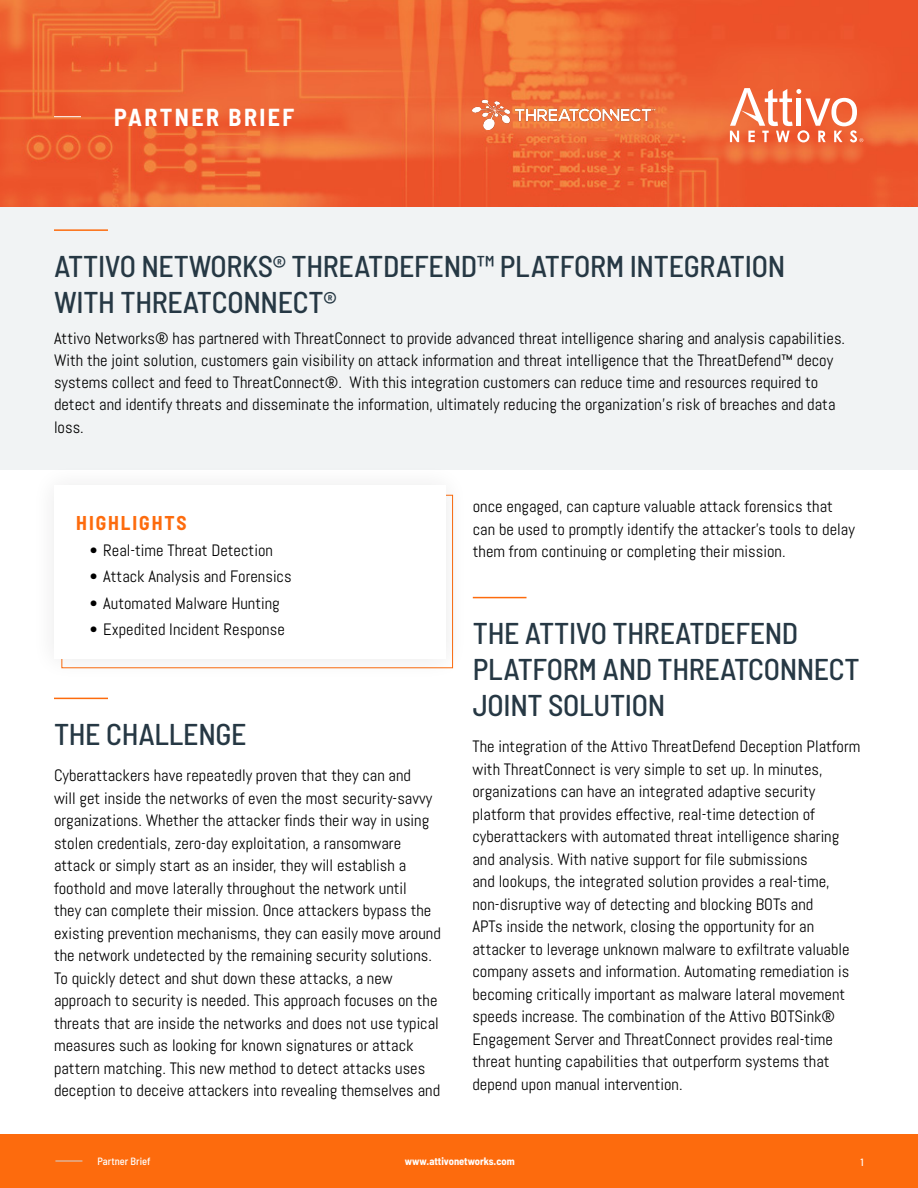
<style>
.page{position:relative;width:918px;height:1188px;background:#fff}
.page>*{position:absolute;margin:0;border:0;box-sizing:border-box;transform-origin:0 0}
.Section_Title{font:500 semi-condensed 30px/36px "Barlow";letter-spacing:-.01em;color:#263844}
.Body_Content{font:500 semi-condensed 30px/36px "Barlow";letter-spacing:-.01em;color:#263844}
.t1{font:700 semi-condensed 24px "Barlow";letter-spacing:.1em;color:#fff}
.Paragraph_Header_upd{font:700 semi-condensed 19.5px "Barlow";letter-spacing:.1em;color:#fd6b0d}
.Body_Content-2{font:16.5px/22.5px "Abel";color:#000}
.t2{font:700 semi-condensed 10.5px "Barlow";color:#fff}
.t3{font:500 semi-condensed 10.5px "Barlow";color:#fff}
</style>
<div class="page">
<div style="left:0;top:1134px;width:918px;height:54px;background:#fd6b0d"></div>
<svg style="left:55px;top:1161px;width:27px;height:1px"></svg>
<hr style="left:54px;top:698px;width:54px;height:1px;background:#fd6b0d">
<hr style="left:473px;top:597px;width:53px;height:1px;background:#fd6b0d">
<div style="left:0;top:200px;width:918px;height:270px;background:#f1f3f4"></div>
<hr style="left:54px;top:229px;width:54px;height:2px;background:#fd6b0d">
<div style="left:39px;top:472px;width:437px;height:219px;background:#fff"></div>
<div style="left:31px;top:463px;width:438px;height:219px;background:#fbfbfb"></div>
<div style="left:54px;top:486px;width:392px;height:173px;background:#fff"></div>
<img style="left:0;top:0;width:918px;height:207px">
<img style="left:473px;top:99px;width:182px;height:30px">
<svg style="left:730px;top:88px;width:133px;height:54px"></svg>
<svg style="left:54px;top:116px;width:27px;height:1px"></svg>
<p class="t1" style="left:114px;top:102px;width:182px">PARTNER BRIEF</p>
<p class="Body_Content" style="left:54px;top:247px;width:733px">ATTIVO NETWORKS® THREATDEFEND™ PLATFORM INTEGRATION<br>WITH THREATCONNECT®</p>
<p class="Body_Content-2" style="left:54px;top:327px;width:793px">Attivo Networks® has partnered with ThreatConnect to provide advanced threat intelligence sharing and analysis capabilities.<br>With the joint solution, customers gain visibility on attack information and threat intelligence that the ThreatDefend™ decoy systems collect and feed to ThreatConnect®. With this integration customers can reduce time and resources required to detect and identify threats and disseminate the information, ultimately reducing the organization’s risk of breaches and data loss.</p>
<p class="Paragraph_Header_upd" style="left:76px;top:511px;width:112px">HIGHLIGHTS</p>
<p class="Body_Content-2" style="left:90px;top:539px;width:185px">• Real-time Threat Detection</p>
<p class="Body_Content-2" style="left:90px;top:565px;width:203px">• Attack Analysis and Forensics</p>
<p class="Body_Content-2" style="left:90px;top:592px;width:191px">• Automated Malware Hunting</p>
<p class="Body_Content-2" style="left:90px;top:618px;width:197px">• Expedited Incident Response</p>
<p class="Section_Title" style="left:54px;top:715px;width:194px">THE CHALLENGE</p>
<p class="Body_Content-2" style="left:54px;top:764px;width:388px">Cyberattackers have repeatedly proven that they can and<br>will get inside the networks of even the most security-savvy organizations. Whether the attacker finds their way in using stolen credentials, zero-day exploitation, a ransomware attack or simply start as an insider, they will establish a foothold and move laterally throughout the network until<br>they can complete their mission. Once attackers bypass the existing prevention mechanisms, they can easily move around the network undetected by the remaining security solutions.<br>To quickly detect and shut down these attacks, a new approach to security is needed. This approach focuses on the threats that are inside the networks and does not use typical measures such as looking for known signatures or attack pattern matching. This new method to detect attacks uses deception to deceive attackers into revealing themselves and</p>
<p class="Body_Content-2" style="left:473px;top:496px;width:384px">once engaged, can capture valuable attack forensics that can be used to promptly identify the attacker’s tools to delay them from continuing or completing their mission.</p>
<p class="Section_Title" style="left:473px;top:615px;width:388px">THE ATTIVO THREATDEFEND<br>PLATFORM AND THREATCONNECT<br>JOINT SOLUTION</p>
<p class="Body_Content-2" style="left:472px;top:735px;width:390px">The integration of the Attivo ThreatDefend Deception Platform with ThreatConnect is very simple to set up. In minutes, organizations can have an integrated adaptive security platform that provides effective, real-time detection of cyberattackers with automated threat intelligence sharing and analysis. With native support for file submissions<br>and lookups, the integrated solution provides a real-time, non-disruptive way of detecting and blocking BOTs and<br>APTs inside the network, closing the opportunity for an attacker to leverage unknown malware to exfiltrate valuable company assets and information. Automating remediation is becoming critically important as malware lateral movement speeds increase. The combination of the Attivo BOTSink® Engagement Server and ThreatConnect provides real-time threat hunting capabilities that outperform systems that depend upon manual intervention.</p>
<p class="t3" style="left:97px;top:1155px;width:55px">Partner Brief</p>
<p class="t2" style="left:405px;top:1155px;width:111px">www.attivonetworks.com</p>
<p class="t3" style="left:861px;top:1155px;width:5px">1</p>
</div>
